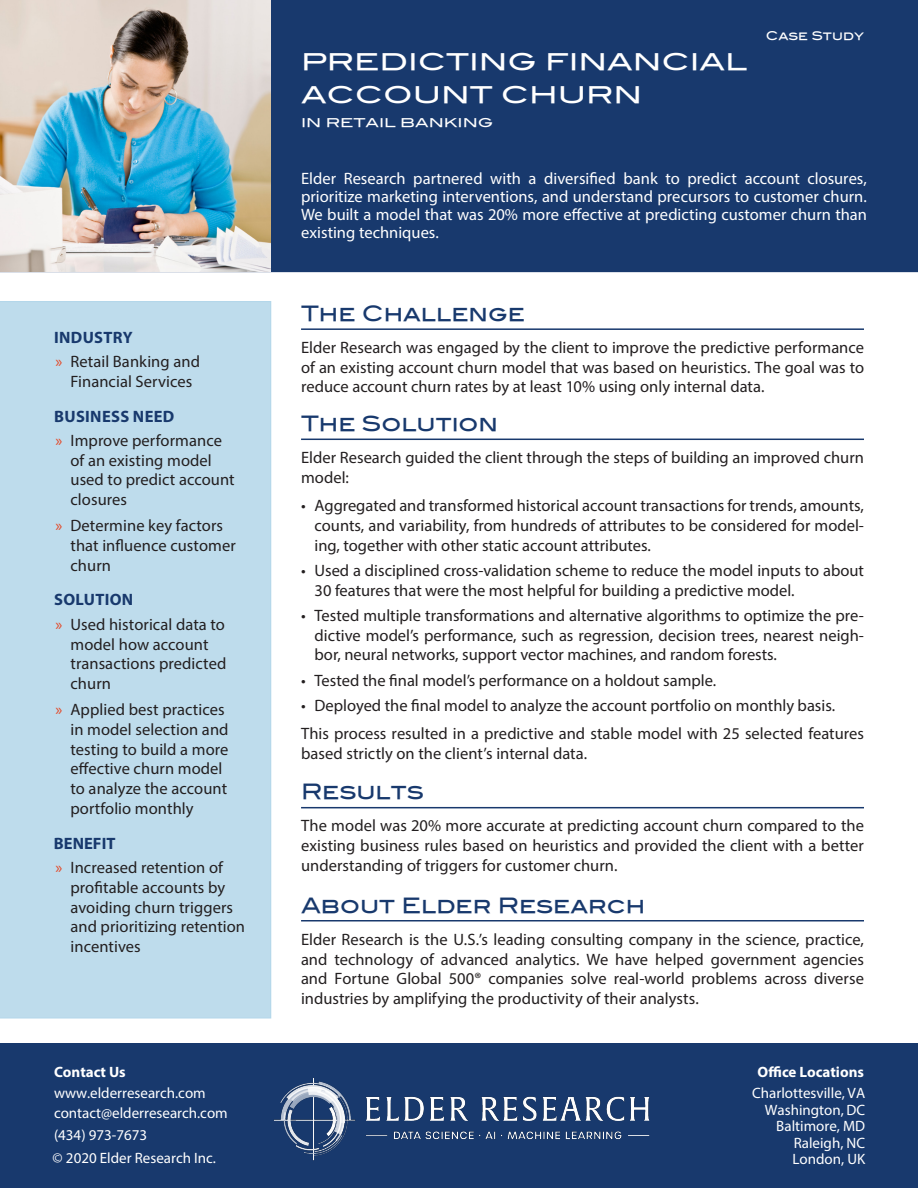
<style>
.page{position:relative;width:918px;height:1188px;background:#fff}
.page>*{position:absolute;margin:0;border:0;box-sizing:border-box;transform-origin:0 0}
.t1{font:22.95px/32.4px "Blair Md ITCTT Medium";color:#fff;scale:1.18 1}
.Heading_1{font:21px "Blair Md ITCTT Medium";color:#18396d}
.Body_Text{font:16.5px/19.8px "Myriad Pro";color:#231f20}
.Body_Text-2{font:16.5px/18px "Myriad Pro";color:#fff;text-align:justify}
.Sidebar_Heading_2{font:700 16.5px "Myriad Pro";letter-spacing:.02em;color:#18396d}
.Sidebar_Heading_2-2{font:700 16.5px "Myriad Pro";color:#18396d}
.t2{font:15px/16.6px "Myriad Pro";color:#fff}
.t3{font:700 15px "Myriad Pro";color:#fff}
.t4{font:12.15px "Blair Md ITCTT Medium";color:#fff;scale:1.18 1}
.t5{font:12px "Blair Md ITCTT Medium";color:#fff}
.s1{color:#e44726}
</style>
<div class="page">
<div style="left:271px;top:0;width:647px;height:272px;background:#18396d"></div>
<div style="left:0;top:1043px;width:918px;height:145px;background:#18396d"></div>
<img style="left:0;top:0;width:271px;height:272px">
<hr style="left:301px;top:328px;width:563px;height:2px;background:#18396d">
<hr style="left:301px;top:439px;width:563px;height:1px;background:#18396d">
<hr style="left:301px;top:807px;width:563px;height:1px;background:#18396d">
<div style="left:0;top:301px;width:271px;height:717px;background:#bedcec"></div>
<div style="left:54px;top:330px;width:191px;height:657px;background:#bedcec"></div>
<hr style="left:301px;top:920px;width:563px;height:2px;background:#18396d">
<img style="left:274px;top:1078px;width:376px;height:83px">
<h1 class="t1" style="left:301px;top:44px;width:380px">PREDICTING FINANCIAL<br>ACCOUNT CHURN</h1>
<p class="t4" style="left:301px;top:112px;width:165px">IN RETAIL BANKING</p>
<p class="t5" style="left:766px;top:26px;width:100px">Case Study</p>
<p class="Sidebar_Heading_2" style="left:54px;top:326px;width:80px">INDUSTRY</p>
<p class="Body_Text" style="left:56px;top:351px;width:146px;text-align:center"><span class="s1">»</span> Retail Banking and<br>Financial Services</p>
<p class="Sidebar_Heading_2" style="left:54px;top:405px;width:122px">BUSINESS NEED</p>
<p class="Body_Text" style="left:70px;top:430px;width:166px;text-indent:-15px"><span class="s1">»</span> Improve performance of an existing model used to predict account closures</p>
<p class="Body_Text" style="left:70px;top:515px;width:167px;text-indent:-15px"><span class="s1">»</span> Determine key factors that influence customer churn</p>
<p class="Sidebar_Heading_2" style="left:54px;top:589px;width:81px">SOLUTION</p>
<p class="Body_Text" style="left:70px;top:614px;width:157px;text-indent:-15px"><span class="s1">»</span> Used historical data to model how account transactions predicted churn</p>
<p class="Body_Text" style="left:70px;top:699px;width:160px;text-indent:-15px"><span class="s1">»</span> Applied best practices in model selection and testing to build a more effective churn model to analyze the account portfolio monthly</p>
<p class="Sidebar_Heading_2-2" style="left:54px;top:832px;width:63px">BENEFIT</p>
<p class="Body_Text" style="left:70px;top:857px;width:176px;text-indent:-15px"><span class="s1">»</span> Increased retention of profitable accounts by avoiding churn triggers and prioritizing retention incentives</p>
<p class="Body_Text-2" style="left:301px;top:170px;width:567px">Elder Research partnered with a diversified bank to predict account closures, prioritize marketing interventions, and understand precursors to customer churn.<br>We built a model that was 20% more effective at predicting customer churn than existing techniques.</p>
<p class="Heading_1" style="left:301px;top:296px;width:225px">The Challenge</p>
<p class="Body_Text" style="left:301px;top:337px;width:564px;text-align:justify">Elder Research was engaged by the client to improve the predictive performance of an existing account churn model that was based on heuristics. The goal was to reduce account churn rates by at least 10% using only internal data.</p>
<p class="Heading_1" style="left:301px;top:406px;width:198px">The Solution</p>
<p class="Body_Text" style="left:301px;top:447px;width:564px">Elder Research guided the client through the steps of building an improved churn model:</p>
<p class="Body_Text" style="left:315px;top:495px;width:551px;text-align:justify;text-indent:-14px">• Aggregated and transformed historical account transactions for trends, amounts, counts, and variability, from hundreds of attributes to be considered for model&shy;ing, together with other static account attributes.</p>
<p class="Body_Text" style="left:315px;top:560px;width:551px;text-indent:-14px">• Used a disciplined cross-validation scheme to reduce the model inputs to about<br>30 features that were the most helpful for building a predictive model.</p>
<p class="Body_Text" style="left:315px;top:605px;width:551px;text-align:justify;text-indent:-14px">• Tested multiple transformations and alternative algorithms to optimize the pre&shy;dictive model’s performance, such as regression, decision trees, nearest neigh&shy;bor, neural networks, support vector machines, and random forests.</p>
<p class="Body_Text" style="left:301px;top:670px;width:417px">• Tested the final model’s performance on a holdout sample.</p>
<p class="Body_Text" style="left:301px;top:695px;width:536px">• Deployed the final model to analyze the account portfolio on monthly basis.</p>
<p class="Body_Text" style="left:301px;top:724px;width:564px">This process resulted in a predictive and stable model with 25 selected features based strictly on the client’s internal data.</p>
<p class="Heading_1" style="left:301px;top:775px;width:124px">Results</p>
<p class="Body_Text" style="left:301px;top:816px;width:564px;text-align:justify">The model was 20% more accurate at predicting account churn compared to the existing business rules based on heuristics and provided the client with a better understanding of triggers for customer churn.</p>
<p class="Heading_1" style="left:301px;top:888px;width:346px">About Elder Research</p>
<p class="Body_Text" style="left:301px;top:929px;width:564px;text-align:justify">Elder Research is the U.S.’s leading consulting company in the science, practice, and technology of advanced analytics. We have helped government agencies and Fortune Global 500® companies solve real-world problems across diverse industries by amplifying the productivity of their analysts.</p>
<p class="t3" style="left:758px;top:1062px;width:108px">Office Locations</p>
<p class="t2" style="left:752px;top:1084px;width:114px;text-align:right">Charlottesville, VA<br>Washington, DC<br>Baltimore, MD<br>Raleigh, NC</p>
<p class="t3" style="left:54px;top:1062px;width:73px">Contact Us</p>
<p class="t2" style="left:54px;top:1082px;width:175px;line-height:20.9px">www.elderresearch.com contact@elderresearch.com (434) 973-7673</p>
<p class="t2" style="left:53px;top:1149px;width:165px">© 2020 Elder Research Inc.</p>
<p class="t2" style="left:792px;top:1151px;width:74px">London, UK</p>
</div>
